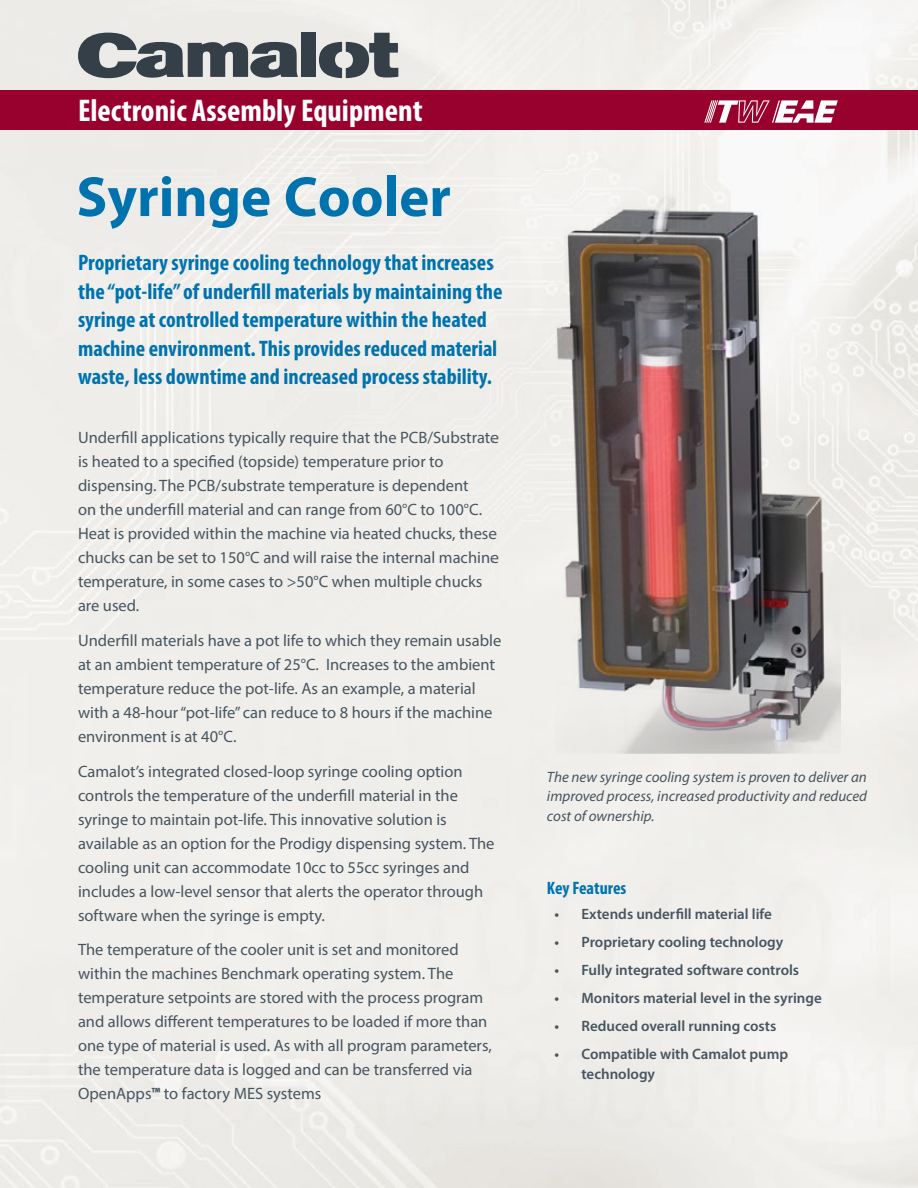
<style>
.page{position:relative;width:918px;height:1188px;background:#f0eeeb}
.page>*{position:absolute;margin:0;border:0;box-sizing:border-box;transform-origin:0 0}
.t1{font:700 57px "Myriad Pro";color:#0073ae}
.t2{font:700 condensed 31.5px "Myriad Pro";color:#fff}
.t3{font:700 condensed 22.5px/28.5px "Myriad Pro";color:#0073ae}
.t4{font:700 condensed 18px "Myriad Pro";letter-spacing:-.005em;color:#0073ae}
.t5{font:16.5px/24px "Myriad Pro";color:#465560}
.t6{font:600 15px/19.5px "Myriad Pro";color:#465560}
.t7{font:italic 15px/19.5px "Myriad Pro";color:#465560;text-align:justify}
.s1{font-weight:700;font-stretch:condensed}
</style>
<div class="page">
<div style="left:0;top:90px;width:918px;height:40px;background:#98002e"></div>
<svg style="left:704px;top:100px;width:134px;height:23px"></svg>
<div style="left:301px;top:33px;width:15px;height:44px;background:#343f48"></div>
<svg style="left:78px;top:33px;width:220px;height:45px;background:#81868a"></svg>
<svg style="left:319px;top:33px;width:79px;height:45px;background:#808689"></svg>
<svg style="left:493px;top:176px;width:410px;height:578px;fill:#f1efeb"></svg>
<img style="left:555px;top:177px;width:286px;height:577px">
<h2 class="t2" style="left:78px;top:91px;width:346px">Electronic Assembly Equipment</h2>
<h1 class="t1" style="left:76px;top:160px;width:376px">Syringe Cooler</h1>
<p class="t3" style="left:78px;top:248px;width:426px">Proprietary syringe cooling technology that increases the “pot-life” of underfill materials by maintaining the syringe at controlled temperature within the heated machine environment. This provides reduced material waste, less downtime and increased process stability.</p>
<p class="t5" style="left:78px;top:426px;width:422px">Underfill applications typically require that the PCB/Substrate is heated to a specified (topside) temperature prior to dispensing. The PCB/substrate temperature is dependent<br>on the underfill material and can range from 60°C to 100°C.<br>Heat is provided within the machine via heated chucks, these chucks can be set to 150°C and will raise the internal machine temperature, in some cases to &gt;50°C when multiple chucks are used.</p>
<p class="t5" style="left:78px;top:628px;width:425px">Underfill materials have a pot life to which they remain usable at an ambient temperature of 25°C. Increases to the ambient temperature reduce the pot-life. As an example, a material with a 48-hour “pot-life” can reduce to 8 hours if the machine environment is at 40°C.</p>
<p class="t5" style="left:78px;top:759px;width:418px">Camalot’s integrated closed-loop syringe cooling option controls the temperature of the underfill material in the syringe to maintain pot-life. This innovative solution is available as an option for the Prodigy dispensing system. The cooling unit can accommodate 10cc to 55cc syringes and includes a low-level sensor that alerts the operator through software when the syringe is empty.</p>
<p class="t5" style="left:78px;top:937px;width:415px">The temperature of the cooler unit is set and monitored within the machines Benchmark operating system. The temperature setpoints are stored with the process program and allows different temperatures to be loaded if more than one type of material is used. As with all program parameters, the temperature data is logged and can be transferred via OpenApps<span class="s1">™</span> to factory MES systems</p>
<p class="t7" style="left:547px;top:767px;width:322px">The new syringe cooling system is proven to deliver an improved process, increased productivity and reduced cost of ownership.</p>
<p class="t4" style="left:547px;top:877px;width:81px">Key Features</p>
<p class="t6" style="left:554px;top:904px;width:219px">• Extends underfill material life</p>
<p class="t6" style="left:554px;top:932px;width:230px">• Proprietary cooling technology</p>
<p class="t6" style="left:554px;top:960px;width:246px">• Fully integrated software controls</p>
<p class="t6" style="left:554px;top:988px;width:269px">• Monitors material level in the syringe</p>
<p class="t6" style="left:554px;top:1016px;width:223px">• Reduced overall running costs</p>
<p class="t6" style="left:581px;top:1044px;width:208px;text-indent:-27px">• Compatible with Camalot pump technology</p>
</div>
